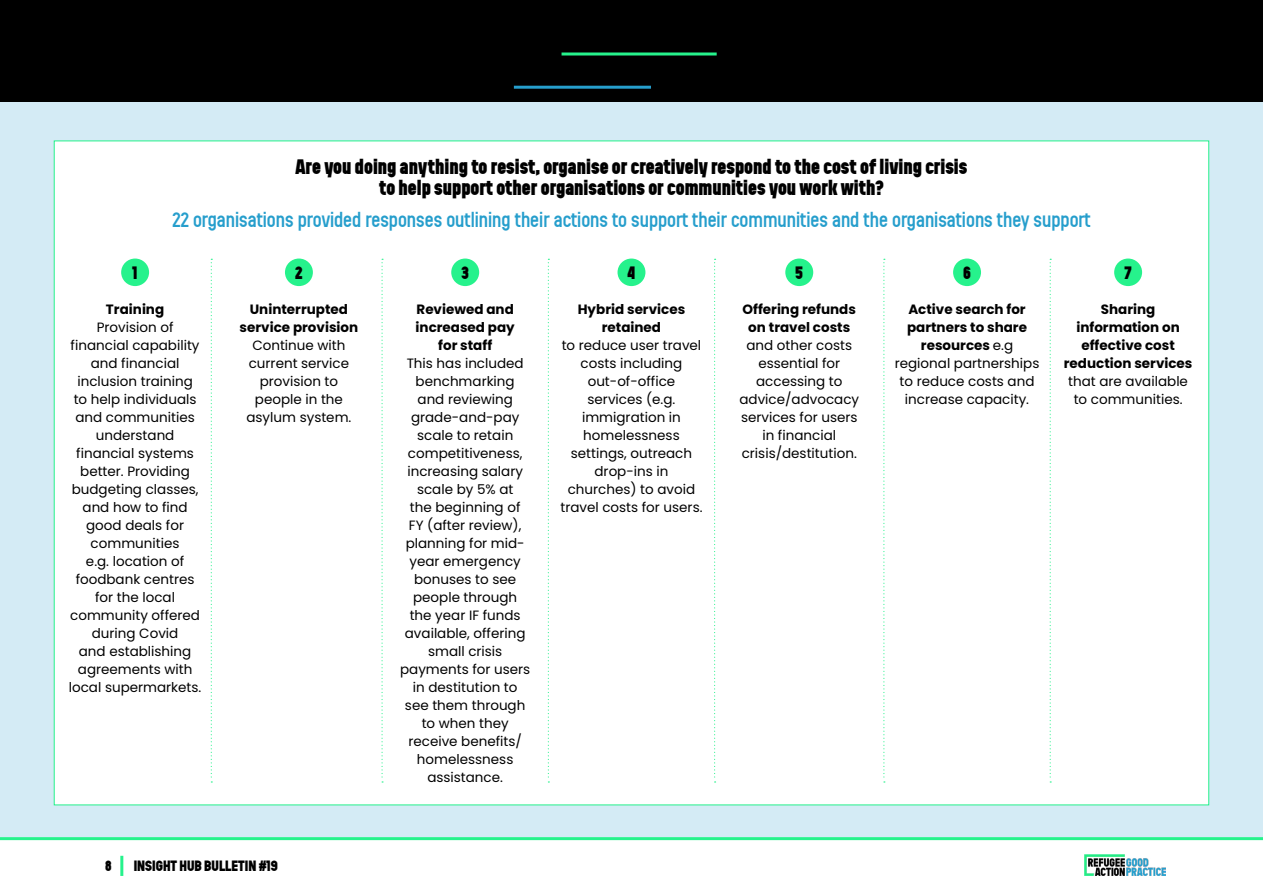
<style>
.page{position:relative;width:1263px;height:893px;background:#fff}
.page>*{position:absolute;margin:0;border:0;box-sizing:border-box;transform-origin:0 0}
.t1{font:700 21px/21px "Stenciletta Solid";color:#000;text-align:center}
.t2{font:21px "Stenciletta Solid";color:#269ecc}
.t3{font:700 18px "Stenciletta Solid";color:#000}
.t4{font:700 15px "Stenciletta Solid";color:#000}
.t5{font:13.5px/18px "Poppins";color:#000;text-align:center}
.t6{font:700 13.5px/18px "Poppins";color:#000;text-align:center}
.s1{font-weight:700}
</style>
<div class="page">
<hr style="left:120px;top:856px;width:3px;height:20px;background:#26f28c">
<hr style="left:0;top:837px;width:1263px;height:3px;background:#26f28c">
<img style="left:1084px;top:855px;width:81px;height:21px">
<div style="left:0;top:102px;width:1263px;height:735px;background:#d4ebf5"></div>
<div style="left:0;top:0;width:1263px;height:102px;background:#000"></div>
<div style="left:54px;top:141px;width:1155px;height:664px;background:#fff;border:1px solid #26f28c"></div>
<svg style="left:211px;top:259px;width:1px;height:523px"></svg>
<svg style="left:381px;top:259px;width:2px;height:523px"></svg>
<svg style="left:548px;top:259px;width:1px;height:523px"></svg>
<svg style="left:714px;top:259px;width:2px;height:523px"></svg>
<svg style="left:883px;top:259px;width:2px;height:523px"></svg>
<svg style="left:1050px;top:259px;width:1px;height:523px"></svg>
<div style="left:121px;top:259px;width:28px;height:27px;background:#26f28c;border-radius:50%"></div>
<div style="left:285px;top:259px;width:28px;height:27px;background:#26f28c;border-radius:50%"></div>
<div style="left:451px;top:259px;width:28px;height:27px;background:#26f28c;border-radius:50%"></div>
<div style="left:617px;top:259px;width:28px;height:27px;background:#26f28c;border-radius:50%"></div>
<div style="left:785px;top:259px;width:28px;height:27px;background:#26f28c;border-radius:50%"></div>
<div style="left:953px;top:259px;width:28px;height:27px;background:#26f28c;border-radius:50%"></div>
<div style="left:1114px;top:259px;width:28px;height:27px;background:#26f28c;border-radius:50%"></div>
<hr style="left:514px;top:86px;width:137px;height:3px;background:#269ecc">
<hr style="left:561px;top:53px;width:156px;height:3px;background:#26f28c">
<h1 class="t1" style="left:296px;top:156px;width:673px">Are you doing anything to resist, organise or creatively respond to the cost of living crisis to help support other organisations or communities you work with?</h1>
<h1 class="t2" style="left:173px;top:209px;width:919px">22 organisations provided responses outlining their actions to support their communities and the organisations they support</h1>
<h2 class="t3" style="left:133px;top:263px;width:6px">1</h2>
<p class="t6" style="left:106px;top:300px;width:60px">Training</p>
<p class="t5" style="left:69px;top:318px;width:134px">Provision of financial capability and financial inclusion training<br>to help individuals and communities understand financial systems better. Providing budgeting classes, and how to find good deals for communities<br>e.g. location of foodbank centres for the local community offered during Covid<br>and establishing agreements with local supermarkets.</p>
<h2 class="t3" style="left:295px;top:263px;width:9px">2</h2>
<p class="t6" style="left:240px;top:300px;width:120px">Uninterrupted service provision</p>
<p class="t5" style="left:246px;top:336px;width:106px">Continue with current service provision to people in the asylum system.</p>
<p class="t4" style="left:105px;top:858px;width:8px">8</p>
<p class="t4" style="left:134px;top:858px;width:146px">INSIGHT HUB BULLETIN #19</p>
<h2 class="t3" style="left:461px;top:263px;width:9px">3</h2>
<p class="t6" style="left:416px;top:300px;width:101px">Reviewed and increased pay for staff</p>
<p class="t5" style="left:400px;top:354px;width:132px">This has included benchmarking<br>and reviewing grade-and-pay scale to retain competitiveness, increasing salary scale by 5% at<br>the beginning of<br>FY (after review), planning for mid&shy;year emergency bonuses to see people through<br>the year IF funds available, offering small crisis payments for users in destitution to see them through to when they receive benefits/ homelessness assistance.</p>
<h2 class="t3" style="left:627px;top:263px;width:9px">4</h2>
<p class="t6" style="left:578px;top:300px;width:109px">Hybrid services retained</p>
<p class="t5" style="left:560px;top:336px;width:144px">to reduce user travel costs including out-of-office services (e.g. immigration in homelessness settings, outreach drop-ins in churches) to avoid travel costs for users.</p>
<h2 class="t3" style="left:795px;top:263px;width:9px">5</h2>
<p class="t6" style="left:742px;top:300px;width:115px">Offering refunds on travel costs</p>
<p class="t5" style="left:739px;top:336px;width:121px">and other costs essential for accessing to advice/advocacy services for users in financial crisis/destitution.</p>
<h2 class="t3" style="left:963px;top:263px;width:9px">6</h2>
<p class="t5" style="left:895px;top:300px;width:146px"><span class="s1">Active search for partners to share resources</span> e.g regional partnerships to reduce costs and increase capacity.</p>
<h2 class="t3" style="left:1124px;top:263px;width:9px">7</h2>
<p class="t6" style="left:1064px;top:300px;width:130px">Sharing information on effective cost reduction services</p>
<p class="t5" style="left:1068px;top:372px;width:121px">that are available to communities.</p>
</div>
